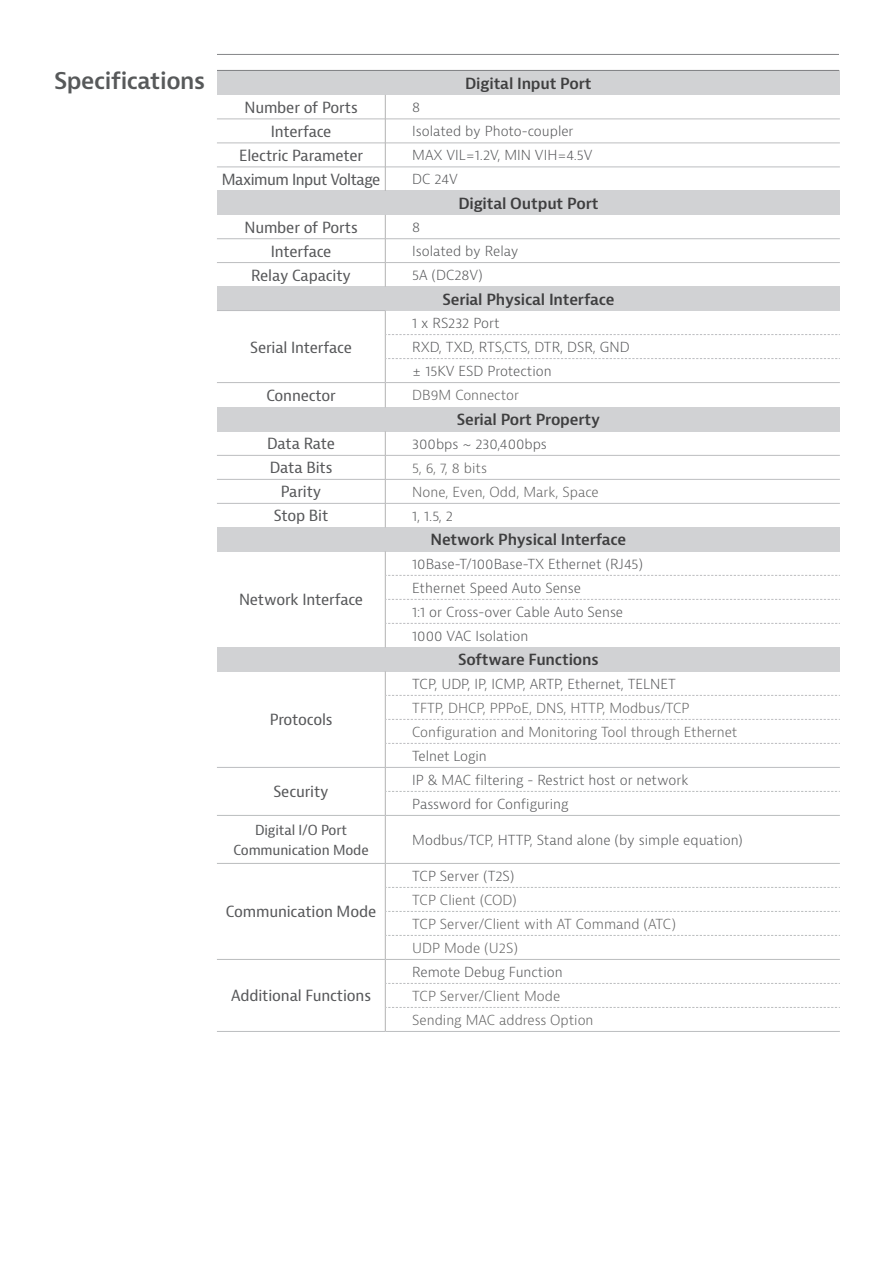
<style>
.page{position:relative;width:893px;height:1263px;background:#fff}
.page>*{position:absolute;margin:0;border:0;box-sizing:border-box;transform-origin:0 0}
.spec{font:600 22.5px "Bernina Sans";letter-spacing:-.02em;color:#57595a}
.spec-2{font:condensed 15px "Bernina Sans";letter-spacing:-.01em;color:#57585a;scale:1.08 1}
.spec-3{font:600 condensed 15px "Bernina Sans";letter-spacing:-.01em;color:#3e3e3f;scale:1.1 1}
.spec-4{font:condensed 15px "Bernina Sans";letter-spacing:-.03em;color:#57585a;scale:1.08 1}
.spec-5{font:300 13.5px "Bernina Sans";color:#57585a}
.spec-6{font:300 13.5px "Bernina Sans";color:#636363}
.spec-7{font:condensed 13.5px "Bernina Sans";letter-spacing:-.01em;color:#57585a;scale:1.08 1}
</style>
<div class="page">
<div style="left:217px;top:71px;width:623px;height:24px;background:#d1d2d4"></div>
<div style="left:217px;top:191px;width:623px;height:24px;background:#d1d2d4"></div>
<div style="left:217px;top:287px;width:623px;height:24px;background:#d1d2d4"></div>
<div style="left:217px;top:407px;width:623px;height:24px;background:#d1d2d4"></div>
<div style="left:217px;top:527px;width:623px;height:24px;background:#d1d2d4"></div>
<div style="left:217px;top:647px;width:623px;height:24px;background:#d1d2d4"></div>
<hr style="left:217px;top:310px;width:168px;height:1px;background:#bcbdc0">
<hr style="left:217px;top:382px;width:168px;height:1px;background:#bcbdc0">
<hr style="left:217px;top:119px;width:168px;height:1px;background:#bcbdc0">
<hr style="left:386px;top:119px;width:454px;height:1px;background:#bcbdc0">
<hr style="left:217px;top:143px;width:168px;height:1px;background:#bcbdc0">
<hr style="left:386px;top:143px;width:454px;height:1px;background:#bcbdc0">
<hr style="left:217px;top:167px;width:168px;height:1px;background:#bcbdc0">
<hr style="left:386px;top:167px;width:454px;height:1px;background:#bcbdc0">
<hr style="left:217px;top:238px;width:168px;height:1px;background:#bcbdc0">
<hr style="left:386px;top:238px;width:454px;height:1px;background:#bcbdc0">
<hr style="left:217px;top:262px;width:168px;height:1px;background:#bcbdc0">
<hr style="left:386px;top:262px;width:454px;height:1px;background:#bcbdc0">
<hr style="left:217px;top:455px;width:168px;height:1px;background:#bcbdc0">
<hr style="left:386px;top:455px;width:454px;height:1px;background:#bcbdc0">
<hr style="left:217px;top:479px;width:168px;height:1px;background:#bcbdc0">
<hr style="left:386px;top:479px;width:454px;height:1px;background:#bcbdc0">
<hr style="left:217px;top:503px;width:168px;height:1px;background:#bcbdc0">
<hr style="left:386px;top:503px;width:454px;height:1px;background:#bcbdc0">
<hr style="left:217px;top:767px;width:168px;height:1px;background:#bcbdc0">
<svg style="left:385px;top:95px;width:1px;height:96px"></svg>
<svg style="left:385px;top:215px;width:1px;height:72px"></svg>
<svg style="left:385px;top:431px;width:1px;height:96px"></svg>
<hr style="left:385px;top:816px;width:1px;height:47px;background:#b2b2b2">
<svg style="left:385px;top:671px;width:455px;height:144px"></svg>
<hr style="left:385px;top:815px;width:455px;height:1px;background:#babdbe">
<hr style="left:217px;top:815px;width:168px;height:1px;background:#babdbe">
<hr style="left:217px;top:863px;width:168px;height:1px;background:#babdbe">
<hr style="left:217px;top:959px;width:168px;height:1px;background:#babdbe">
<svg style="left:385px;top:311px;width:455px;height:96px"></svg>
<svg style="left:385px;top:551px;width:455px;height:96px"></svg>
<hr style="left:385px;top:382px;width:455px;height:1px;background:#bcbdc0">
<hr style="left:217px;top:1031px;width:168px;height:1px;background:#bbbdbf">
<hr style="left:385px;top:1031px;width:455px;height:1px;background:#bbbdbf">
<svg style="left:385px;top:863px;width:455px;height:168px"></svg>
<hr style="left:216px;top:53px;width:618px;height:3px;background:#fff;opacity:.75">
<hr style="left:220px;top:53px;width:621px;height:3px;background:#f9a51b;opacity:.75">
<hr style="left:216px;top:69px;width:618px;height:3px;background:#fff;opacity:.75">
<hr style="left:220px;top:69px;width:621px;height:3px;background:#f9a51b;opacity:.75">
<p class="spec" style="left:54px;top:66px;width:153px">Specifications</p>
<p class="spec-3" style="left:465px;top:74px;width:117px">Digital Input Port</p>
<p class="spec-2" style="left:244px;top:98px;width:106px">Number of Ports</p>
<p class="spec-5" style="left:412px;top:98px;width:10px">8</p>
<p class="spec-2" style="left:271px;top:122px;width:58px">Interface</p>
<p class="spec-5" style="left:412px;top:122px;width:163px">Isolated by Photo-coupler</p>
<p class="spec-2" style="left:239px;top:146px;width:116px">Electric Parameter</p>
<p class="spec-5" style="left:412px;top:146px;width:182px">MAX VIL=1.2V, MIN VIH=4.5V</p>
<p class="spec-4" style="left:222px;top:170px;width:148px">Maximum Input Voltage</p>
<p class="spec-5" style="left:412px;top:170px;width:47px">DC 24V</p>
<p class="spec-3" style="left:458px;top:194px;width:129px">Digital Output Port</p>
<p class="spec-2" style="left:244px;top:218px;width:106px">Number of Ports</p>
<p class="spec-5" style="left:412px;top:218px;width:10px">8</p>
<p class="spec-2" style="left:271px;top:242px;width:58px">Interface</p>
<p class="spec-5" style="left:412px;top:242px;width:108px">Isolated by Relay</p>
<p class="spec-2" style="left:251px;top:266px;width:94px">Relay Capacity</p>
<p class="spec-5" style="left:412px;top:266px;width:72px">5A (DC28V)</p>
<p class="spec-3" style="left:442px;top:290px;width:158px">Serial Physical Interface</p>
<p class="spec-2" style="left:250px;top:338px;width:96px">Serial Interface</p>
<p class="spec-5" style="left:412px;top:314px;width:89px">1 x RS232 Port</p>
<p class="spec-5" style="left:412px;top:338px;width:219px">RXD, TXD, RTS,CTS, DTR, DSR, GND</p>
<p class="spec-5" style="left:412px;top:362px;width:141px">± 15KV ESD Protection</p>
<p class="spec-2" style="left:266px;top:386px;width:66px">Connector</p>
<p class="spec-6" style="left:412px;top:387px;width:108px">DB9M Connector</p>
<p class="spec-3" style="left:457px;top:410px;width:132px">Serial Port Property</p>
<p class="spec-2" style="left:267px;top:434px;width:64px">Data Rate</p>
<p class="spec-5" style="left:412px;top:435px;width:136px">300bps ~ 230,400bps</p>
<p class="spec-2" style="left:270px;top:458px;width:59px">Data Bits</p>
<p class="spec-6" style="left:412px;top:459px;width:76px">5, 6, 7, 8 bits</p>
<p class="spec-2" style="left:281px;top:482px;width:39px">Parity</p>
<p class="spec-6" style="left:412px;top:483px;width:188px">None, Even, Odd, Mark, Space</p>
<p class="spec-2" style="left:274px;top:506px;width:52px">Stop Bit</p>
<p class="spec-5" style="left:412px;top:507px;width:42px">1, 1.5, 2</p>
<p class="spec-3" style="left:431px;top:530px;width:179px">Network Physical Interface</p>
<p class="spec-2" style="left:239px;top:590px;width:116px">Network Interface</p>
<p class="spec-2" style="left:270px;top:710px;width:60px">Protocols</p>
<p class="spec-2" style="left:273px;top:782px;width:53px">Security</p>
<p class="spec-7" style="left:255px;top:821px;width:87px">Digital I/O Port</p>
<p class="spec-7" style="left:233px;top:842px;width:127px">Communication Mode</p>
<p class="spec-2" style="left:226px;top:902px;width:141px">Communication Mode</p>
<p class="spec-2" style="left:231px;top:986px;width:131px">Additional Functions</p>
<p class="spec-5" style="left:412px;top:555px;width:232px">10Base-T/100Base-TX Ethernet (RJ45)</p>
<p class="spec-5" style="left:412px;top:579px;width:170px">Ethernet Speed Auto Sense</p>
<p class="spec-5" style="left:412px;top:603px;width:212px">1:1 or Cross-over Cable Auto Sense</p>
<p class="spec-5" style="left:412px;top:627px;width:118px">1000 VAC Isolation</p>
<p class="spec-3" style="left:458px;top:650px;width:129px">Software Functions</p>
<p class="spec-5" style="left:412px;top:675px;width:265px">TCP, UDP, IP, ICMP, ARTP, Ethernet, TELNET</p>
<p class="spec-6" style="left:412px;top:699px;width:279px">TFTP, DHCP, PPPoE, DNS, HTTP, Modbus/TCP</p>
<p class="spec-6" style="left:412px;top:723px;width:327px">Configuration and Monitoring Tool through Ethernet</p>
<p class="spec-5" style="left:412px;top:747px;width:76px">Telnet Login</p>
<p class="spec-5" style="left:412px;top:771px;width:278px">IP &amp; MAC filtering - Restrict host or network</p>
<p class="spec-5" style="left:412px;top:795px;width:158px">Password for Configuring</p>
<p class="spec-5" style="left:412px;top:831px;width:332px">Modbus/TCP, HTTP, Stand alone (by simple equation)</p>
<p class="spec-5" style="left:412px;top:867px;width:104px">TCP Server (T2S)</p>
<p class="spec-6" style="left:412px;top:891px;width:106px">TCP Client (COD)</p>
<p class="spec-6" style="left:412px;top:915px;width:265px">TCP Server/Client with AT Command (ATC)</p>
<p class="spec-6" style="left:412px;top:939px;width:107px">UDP Mode (U2S)</p>
<p class="spec-5" style="left:412px;top:963px;width:152px">Remote Debug Function</p>
<p class="spec-6" style="left:412px;top:987px;width:149px">TCP Server/Client Mode</p>
<p class="spec-6" style="left:412px;top:1011px;width:183px">Sending MAC address Option</p>
</div>
